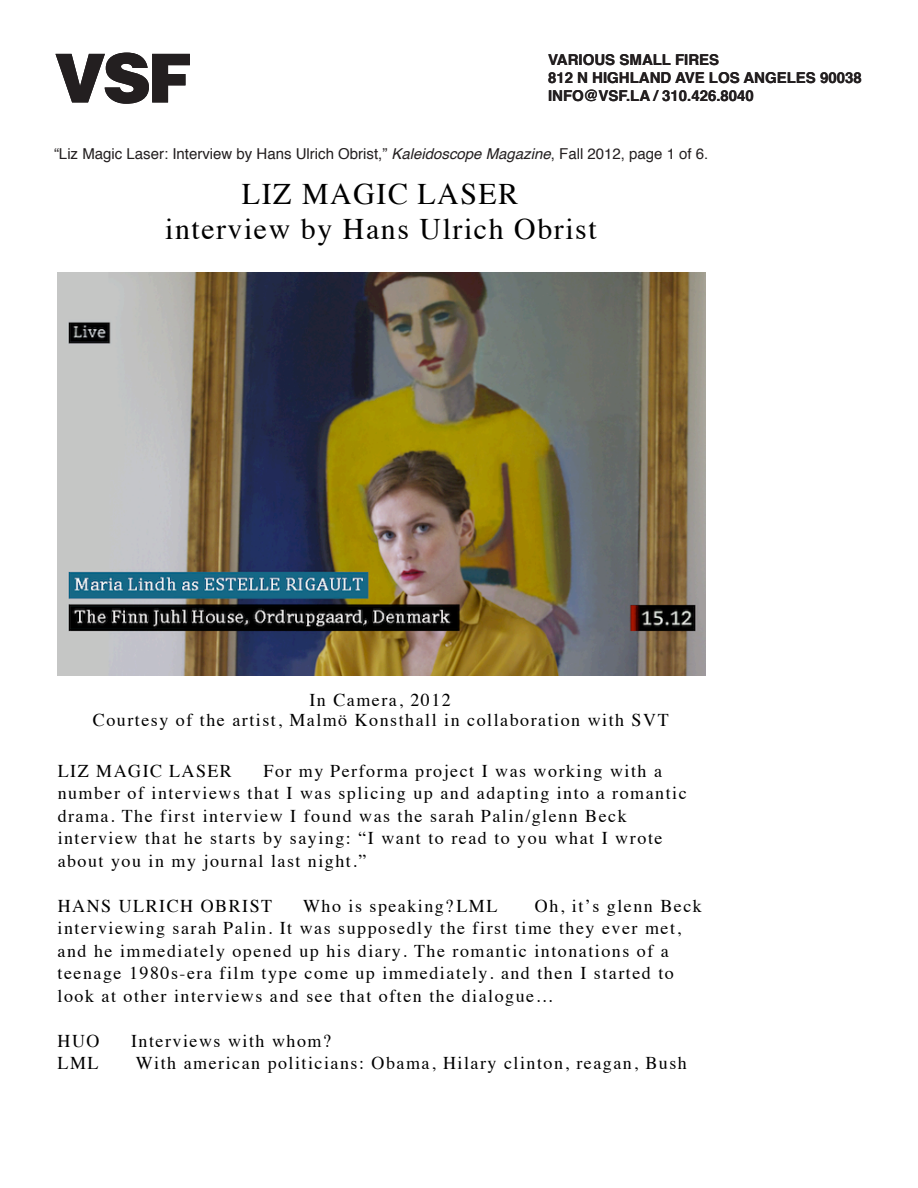
<style>
.page{position:relative;width:918px;height:1188px;background:#fff}
.page>*{position:absolute;margin:0;border:0;box-sizing:border-box;transform-origin:0 0}
.t1{font:900 67.5px "Helvetica LT Std";color:#231f20}
.t2{font:29.85px/35px "Times";letter-spacing:.05em;color:#000;text-align:center}
.t3{font:18px/22.5px "Times";letter-spacing:.085em;color:#000}
.t4{font:18px "Times";color:#000}
.t5{font:15px "Helvetica";color:#231f20}
.t6{font:700 15px "Helvetica";color:#231f20}
.s1{font-style:italic}
</style>
<div class="page">
<img style="left:58px;top:273px;width:648px;height:403px">
<p class="t1" style="left:54px;top:34px;width:140px">VSF</p>
<p class="t6" style="left:548px;top:48px;width:173px">VARIOUS SMALL FIRES</p>
<p class="t6" style="left:548px;top:66px;width:315px">812 N HIGHLAND AVE LOS ANGELES 90038</p>
<p class="t6" style="left:548px;top:84px;width:207px">INFO@VSF.LA / 310.426.8040</p>
<p class="t4" style="left:58px;top:139px;width:622px">Obrist, Hans Ulrich, “Liz Magic Laser,” <span class="s1">Kaleidoscope Magazine</span>, Fall 2012 (in-print).</p>
<p class="t2" style="left:165px;top:180px;width:433px">LIZ MAGIC LASER<br>interview by Hans Ulrich Obrist</p>
<p class="t5" style="left:54px;top:142px;width:656px">“Liz Magic Laser: Interview by Hans Ulrich Obrist,” <span class="s1">Kaleidoscope Magazine</span>, Fall 2012, page 1 of 6.</p>
<p class="t3" style="left:93px;top:691px;width:577px;line-height:20.5px;text-align:center">In Camera, 2012<br>Courtesy of the artist, Malmö Konsthall in collaboration with SVT</p>
<p class="t3" style="left:58px;top:761px;width:176px">LIZ MAGIC LASER</p>
<p class="t3" style="left:58px;top:761px;width:631px;text-indent:206px">For my Performa project I was working with a number of interviews that I was splicing up and adapting into a romantic drama. The first interview I found was the sarah Palin/glenn Beck interview that he starts by saying: “I want to read to you what I wrote about you in my journal last night.”</p>
<p class="t3" style="left:58px;top:896px;width:216px">HANS ULRICH OBRIST</p>
<p class="t3" style="left:303px;top:896px;width:196px">Who is speaking?LML</p>
<p class="t3" style="left:58px;top:896px;width:646px;text-indent:477px">Oh, it’s glenn Beck interviewing sarah Palin. It was supposedly the first time they ever met, and he immediately opened up his diary. The romantic intonations of a teenage 1980s-era film type come up immediately. and then I started to look at other interviews and see that often the dialogue…</p>
<p class="t3" style="left:58px;top:1031px;width:44px">HUO</p>
<p class="t3" style="left:131px;top:1031px;width:201px">Interviews with whom?</p>
<p class="t3" style="left:58px;top:1054px;width:42px">LML</p>
<p class="t3" style="left:136px;top:1054px;width:553px">With american politicians: Obama, Hilary clinton, reagan, Bush</p>
</div>
